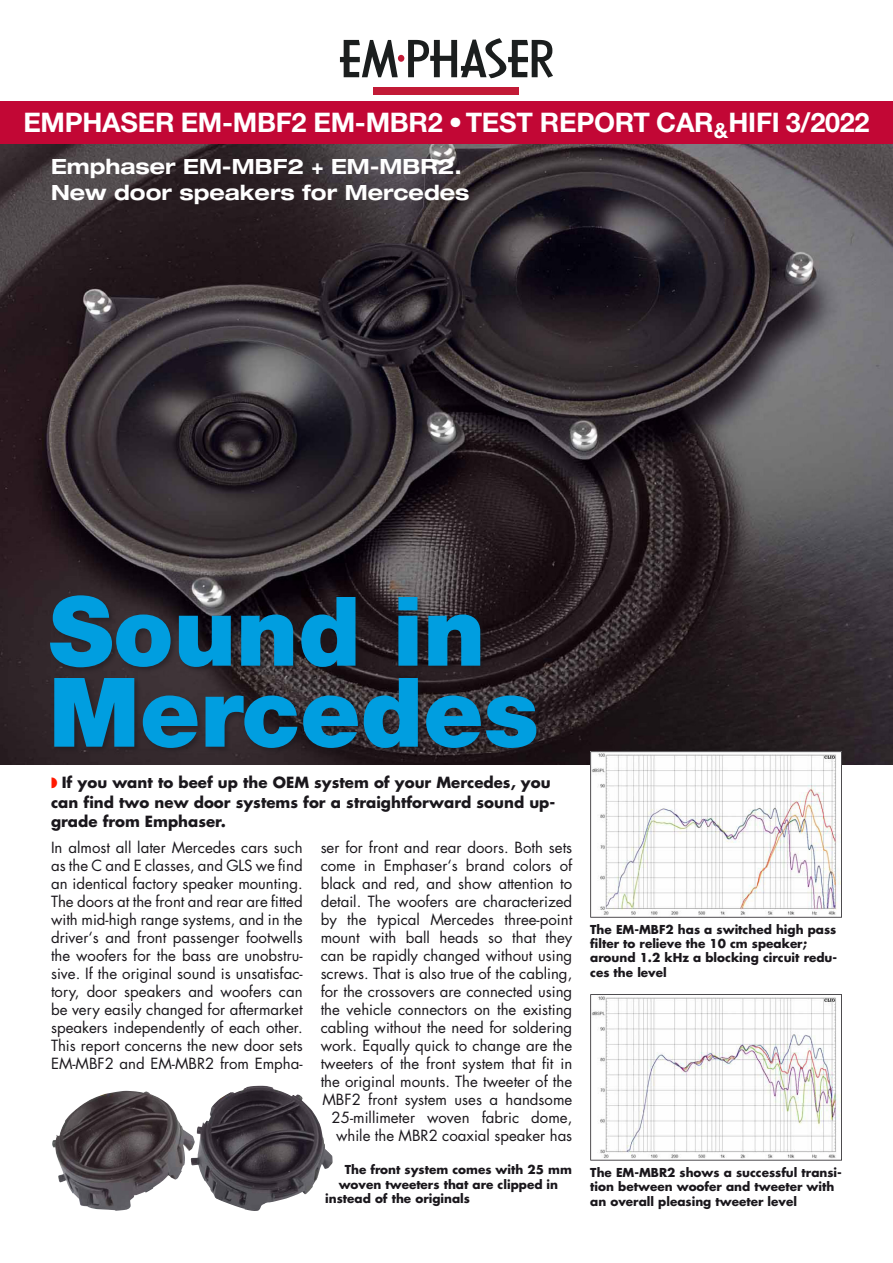
<style>
.page{position:relative;width:893px;height:1263px;background:#fff}
.page>*{position:absolute;margin:0;border:0;box-sizing:border-box;transform-origin:0 0}
.t1{font:900 96.15px/81px "Helvetica Neue LT Std";color:#009ee0}
.t2{font:700 27px "Helvetica Neue LT Std";letter-spacing:-.01em;color:#fff}
.t3{font:700 expanded 21px/25.2px "Helvetica Neue LT Std";color:#fff}
.t4{font:15px/18px "Futura";color:#1a171c;text-align:justify}
.t5{font:700 15px/19.5px "Futura";color:#1a171c}
.t6{font:700 12px/14.4px "Futura";color:#1a171c}
.s1{color:#ff1900}
</style>
<div class="page">
<img style="left:0;top:144px;width:893px;height:620px">
<div style="left:374px;top:87px;width:145px;height:8px;background:#c21a36"></div>
<svg style="left:340px;top:40px;width:58px;height:37px"></svg>
<div style="left:398px;top:55px;width:6px;height:7px;background:#c21a36;border-radius:50%"></div>
<svg style="left:408px;top:38px;width:145px;height:40px"></svg>
<div style="left:0;top:101px;width:893px;height:43px;background:#c20735"></div>
<div style="left:49px;top:594px;width:495px;height:161px;background:#1a171c;opacity:.5"></div>
<svg style="left:590px;top:751px;width:252px;height:166px"></svg>
<svg style="left:590px;top:994px;width:252px;height:166px"></svg>
<img style="left:52px;top:1094px;width:139px;height:117px">
<img style="left:191px;top:1085px;width:142px;height:126px">
<h2 class="t2" style="left:23px;top:106px;width:848px">EMPHASER EM-MBF2 EM-MBR2 • TEST REPORT CAR<sub>&amp;</sub>HIFI 3/2022</h2>
<h3 class="t3" style="left:51px;top:154px;width:420px">Emphaser EM-MBF2 + EM-MBR2.<br>New door speakers for Mercedes</h3>
<h1 class="t1" style="left:49px;top:590px;width:491px">Sound in<br>Mercedes</h1>
<p class="t5" style="left:51px;top:772px;width:506px"><span class="s1">◗</span> If you want to beef up the OEM system of your Mercedes, you can find two new door systems for a straightforward sound up&shy;grade from Emphaser.</p>
<p class="t4" style="left:51px;top:838px;width:253px">In almost all later Mercedes cars such as the C and E classes, and GLS we find an identical factory speaker mounting.<br>The doors at the front and rear are fitted with mid-high range systems, and in the driver‘s and front passenger footwells the woofers for the bass are unobstru&shy;sive. If the original sound is unsatisfac&shy;tory, door speakers and woofers can be very easily changed for aftermarket speakers independently of each other.<br>This report concerns the new door sets EM-MBF2 and EM-MBR2 from Empha-</p>
<p class="t4" style="left:321px;top:838px;width:253px;text-align:right">ser for front and rear doors. Both sets come in Emphaser‘s brand colors of black and red, and show attention to detail. The woofers are characterized by the typical Mercedes three-point mount with ball heads so that they can be rapidly changed without using screws. That is also true of the cabling, for the crossovers are connected using the vehicle connectors on the existing cabling without the need for soldering work. Equally quick to change are the tweeters of the front system that fit in the original mounts. The tweeter of the MBF2 front system uses a handsome 25-millimeter woven fabric dome, while the MBR2 coaxial speaker has</p>
<p class="t6" style="left:345px;top:1162px;width:229px">The front system comes with 25 mm</p>
<p class="t6" style="left:339px;top:1177px;width:221px">woven tweeters that are clipped in</p>
<p class="t6" style="left:325px;top:1191px;width:146px">instead of the originals</p>
<p class="t6" style="left:590px;top:921px;width:248px">The EM-MBF2 has a switched high pass filter to relieve the 10 cm speaker; around 1.2 kHz a blocking circuit redu&shy;ces the level</p>
<p class="t6" style="left:590px;top:1165px;width:253px">The EM-MBR2 shows a successful transi&shy;tion between woofer and tweeter with an overall pleasing tweeter level</p>
</div>
